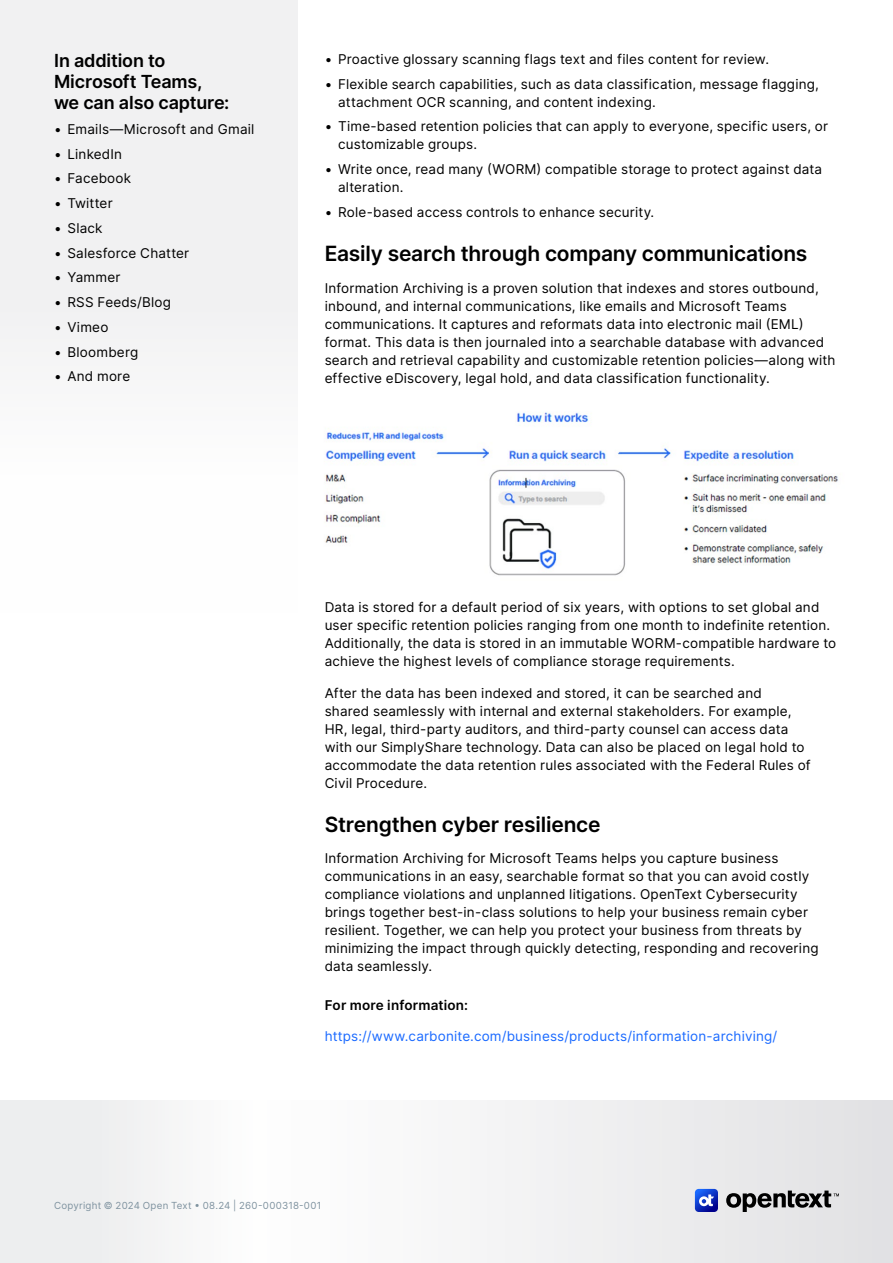
<style>
.page{position:relative;width:893px;height:1263px;background:#fff}
.page>*{position:absolute;margin:0;border:0;box-sizing:border-box;transform-origin:0 0}
.H2_Heading{font:600 21px "Inter";letter-spacing:-.01em;color:#000}
.H3_Heading{font:600 18px/21px "Inter";letter-spacing:-.01em;color:#000}
.Body{font:13.5px/18px "Inter";letter-spacing:.015em;color:#000}
.Body-2{font:13.5px "Inter";letter-spacing:.015em;color:#1a6aff}
.t1{font:600 13.5px "Inter";letter-spacing:.015em;color:#000}
.t2{font:9.75px "Inter";letter-spacing:.025em;color:#7e929f}
</style>
<div class="page">
<svg style="left:0;top:1101px;width:893px;height:162px"></svg>
<svg style="left:726px;top:1190px;width:113px;height:22px;background:#8c8c8d"></svg>
<svg style="left:695px;top:1189px;width:23px;height:23px"></svg>
<img style="left:325px;top:412px;width:513px;height:164px">
<div style="left:0;top:0;width:298px;height:352px;background:#f1f1f2"></div>
<h3 class="H3_Heading" style="left:54px;top:50px;width:150px">In addition to<br>Microsoft Teams,</h3>
<h3 class="H3_Heading" style="left:54px;top:92px;width:177px">we can also capture:</h3>
<p class="Body" style="left:54px;top:120px;width:202px">• Emails—Microsoft and Gmail</p>
<p class="Body" style="left:54px;top:144px;width:70px">• LinkedIn</p>
<p class="Body" style="left:54px;top:169px;width:79px">• Facebook</p>
<p class="Body" style="left:54px;top:194px;width:60px">• Twitter</p>
<p class="Body" style="left:54px;top:219px;width:50px">• Slack</p>
<p class="Body" style="left:54px;top:243px;width:137px">• Salesforce Chatter</p>
<p class="Body" style="left:54px;top:268px;width:68px">• Yammer</p>
<p class="Body" style="left:54px;top:293px;width:119px">• RSS Feeds/Blog</p>
<p class="Body" style="left:54px;top:318px;width:56px">• Vimeo</p>
<p class="Body" style="left:54px;top:342px;width:86px">• Bloomberg</p>
<p class="Body" style="left:54px;top:367px;width:78px">• And more</p>
<p class="Body" style="left:325px;top:50px;width:446px">• Proactive glossary scanning flags text and files content for review.</p>
<p class="Body" style="left:338px;top:74px;width:482px;text-indent:-14px">• Flexible search capabilities, such as data classification, message flagging, attachment OCR scanning, and content indexing.</p>
<p class="Body" style="left:338px;top:117px;width:491px;text-indent:-14px">• Time-based retention policies that can apply to everyone, specific users, or customizable groups.</p>
<p class="Body" style="left:338px;top:160px;width:486px;text-indent:-14px">• Write once, read many (WORM) compatible storage to protect against data alteration.</p>
<p class="Body" style="left:325px;top:203px;width:331px">• Role-based access controls to enhance security.</p>
<h2 class="H2_Heading" style="left:325px;top:238px;width:484px">Easily search through company communications</h2>
<p class="Body" style="left:325px;top:278px;width:512px">Information Archiving is a proven solution that indexes and stores outbound, inbound, and internal communications, like emails and Microsoft Teams communications. It captures and reformats data into electronic mail (EML) format. This data is then journaled into a searchable database with advanced search and retrieval capability and customizable retention policies—along with effective eDiscovery, legal hold, and data classification functionality.</p>
<p class="Body" style="left:325px;top:598px;width:513px">Data is stored for a default period of six years, with options to set global and user specific retention policies ranging from one month to indefinite retention.<br>Additionally, the data is stored in an immutable WORM-compatible hardware to achieve the highest levels of compliance storage requirements.</p>
<p class="Body" style="left:325px;top:683px;width:488px">After the data has been indexed and stored, it can be searched and<br>shared seamlessly with internal and external stakeholders. For example, HR, legal, third-party auditors, and third-party counsel can access data with our SimplyShare technology. Data can also be placed on legal hold to accommodate the data retention rules associated with the Federal Rules of Civil Procedure.</p>
<h2 class="H2_Heading" style="left:325px;top:809px;width:277px">Strengthen cyber resilience</h2>
<p class="Body" style="left:325px;top:849px;width:495px">Information Archiving for Microsoft Teams helps you capture business communications in an easy, searchable format so that you can avoid costly compliance violations and unplanned litigations. OpenText Cybersecurity brings together best-in-class solutions to help your business remain cyber resilient. Together, we can help you protect your business from threats by minimizing the impact through quickly detecting, responding and recovering data seamlessly.</p>
<h3 class="t1" style="left:325px;top:995px;width:145px">For more information:</h3>
<p class="Body-2" style="left:325px;top:1026px;width:454px">https://www.carbonite.com/business/products/information-archiving/</p>
<p class="t2" style="left:54px;top:1198px;width:269px">Copyright © 2024 Open Text • 08.24 | 260-000318-001</p>
</div>
